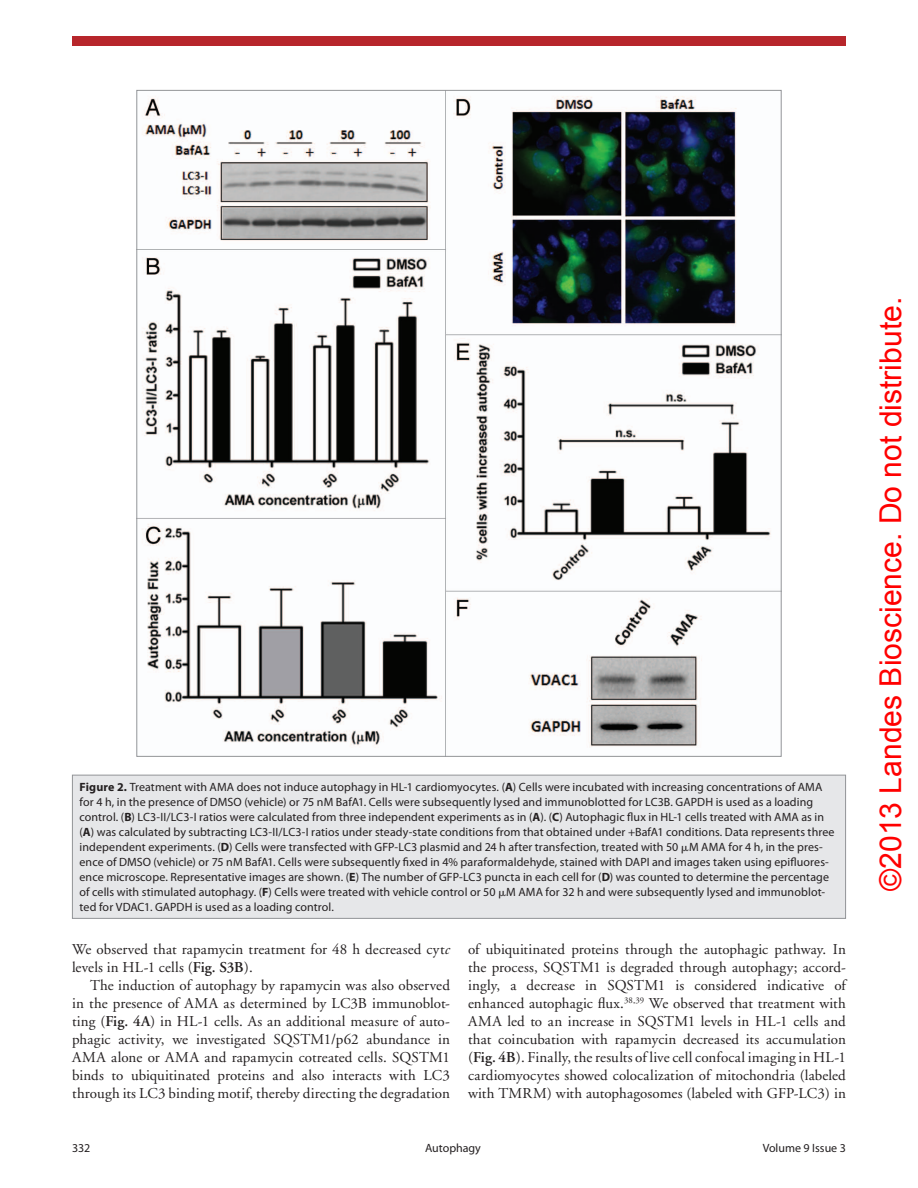
<style>
.page{position:relative;width:918px;height:1188px;background:#fff}
.page>*{position:absolute;margin:0;border:0;box-sizing:border-box;transform-origin:0 0}
.t1{font:30.15px "Arial";color:#f00}
.t2{font:15px/18px "Adobe Garamond";letter-spacing:.01em;color:#231f20;text-align:justify}
.t3{font:12px/15px "Myriad Pro";letter-spacing:.01em;color:#231f20}
.s1{font-weight:700}
.s2{font-family:"Universal Std Greekw Math Pi"}
.s3{font-style:italic}
.s4{font-weight:600}
</style>
<div class="page">
<div style="left:72px;top:36px;width:774px;height:10px;background:#b7262b"></div>
<div style="left:72px;top:775px;width:774px;height:143px;background:#e6e7e9"></div>
<div style="left:72px;top:775px;width:774px;height:144px;border:1px solid #939598"></div>
<img style="left:138px;top:92px;width:642px;height:663px">
<p class="t3" style="left:80px;top:780px;width:757px"><span class="s1">Figure 2.</span> Treatment with AMA does not induce autophagy in HL-1 cardiomyocytes. (<span class="s1">A</span>) Cells were incubated with increasing concentrations of AMA for 4 h, in the presence of DMSO (vehicle) or 75 nM BafA1. Cells were subsequently lysed and immunoblotted for LC3B. GAPDH is used as a loading control. (<span class="s1">B</span>) LC3-II /LC3-I ratios were calculated from three independent experiments as in (<span class="s1">A</span>). (<span class="s1">C</span>) Autophagic flux in HL-1 cells treated with AMA as in (<span class="s1">A</span>) was calculated by subtracting LC3-II /LC3-I ratios under steady-state conditions from that obtained under +BafA1 conditions. Data represents three independent experiments. (<span class="s1">D</span>) Cells were transfected with GFP-LC3 plasmid and 24 h after transfection, treated with 50 <span class="s2">μ</span>M AMA for 4 h, in the pres&shy;ence of DMSO (vehicle) or 75 nM BafA1. Cells were subsequently fixed in 4% paraformaldehyde, stained with DAPI and images taken using epifluores&shy;ence microscope. Representative images are shown. (<span class="s1">E</span>) The number of GFP-LC3 puncta in each cell for (<span class="s1">D</span>) was counted to determine the percentage of cells with stimulated autophagy. (<span class="s1">F</span>) Cells were treated with vehicle control or 50 <span class="s2">μ</span>M AMA for 32 h and were subsequently lysed and immunoblot&shy;ted for VDAC1. GAPDH is used as a loading control.</p>
<p class="t2" style="left:72px;top:941px;width:379px">We observed that rapamycin treatment for 48 h decreased cyt<span class="s3">c </span>levels in HL-1 cells (<span class="s4">Fig. S3B</span>).</p>
<p class="t2" style="left:72px;top:977px;width:379px;text-indent:18px">The induction of autophagy by rapamycin was also observed in the presence of AMA as determined by LC3B immunoblot&shy;ting (<span class="s4">Fig. 4A</span>) in HL-1 cells. As an additional measure of auto&shy;phagic activity, we investigated SQSTM1/p62 abundance in AMA alone or AMA and rapamycin cotreated cells. SQSTM1 binds to ubiquitinated proteins and also interacts with LC3 through its LC3 binding motif, thereby directing the degradation</p>
<p class="t2" style="left:468px;top:941px;width:379px">of ubiquitinated proteins through the autophagic pathway. In the process, SQSTM1 is degraded through autophagy; accord&shy;ingly, a decrease in SQSTM1 is considered indicative of enhanced autophagic flux.<sup>38,39</sup> We observed that treatment with AMA led to an increase in SQSTM1 levels in HL-1 cells and that coincubation with rapamycin decreased its accumulation (<span class="s4">Fig. 4B</span>). Finally, the results of live cell confocal imaging in HL-1 cardiomyocytes showed colocalization of mitochondria (labeled with TMRM) with autophagosomes (labeled with GFP-LC3) in</p>
<p class="t3" style="left:72px;top:1140px;width:20px">332</p>
<p class="t3" style="left:425px;top:1140px;width:57px">Autophagy</p>
<p class="t3" style="left:763px;top:1140px;width:85px">Volume 9 Issue 3</p>
<h1 class="t1" style="left:871px;top:891px;width:595px;rotate:-90deg">©2013 Landes Bioscience. Do not distribute.</h1>
</div>
